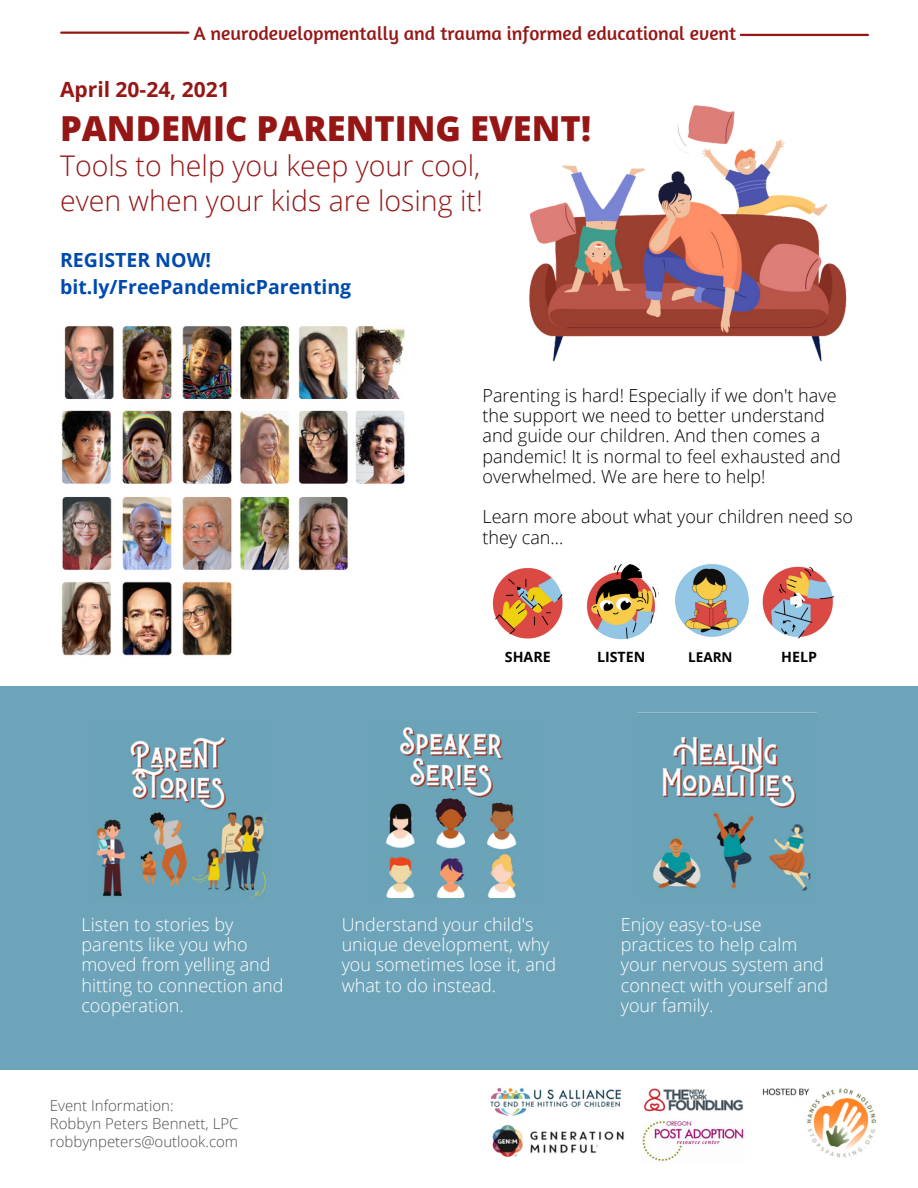
<style>
.page{position:relative;width:918px;height:1188px;background:#fff}
.page>*{position:absolute;margin:0;border:0;box-sizing:border-box;transform-origin:0 0}
.t1{font:800 34.5px "Open Sans";color:#961616}
.t2{font:300 28.5px/34.8px "Open Sans";color:#961616}
.t3{font:700 21px "Open Sans";color:#961616}
.t4{font:19.5px "Amaranth";color:#961616}
.t5{font:700 19.5px "Open Sans";color:#004aad}
.t6{font:300 18px/20.2px "Open Sans";color:#fff}
.t7{font:300 18px/20.2px "Open Sans";color:#000}
.t8{font:300 15px "Open Sans";color:#514c52}
.t9{font:700 14.25px "Open Sans";color:#000}
.t10{font:700 13.5px "Open Sans";color:#000}
</style>
<div class="page">
<img style="left:529px;top:105px;width:318px;height:257px">
<div style="left:0;top:687px;width:918px;height:383px;background:#6ea4b9"></div>
<img style="left:653px;top:737px;width:158px;height:154px">
<img style="left:96px;top:737px;width:169px;height:160px">
<img style="left:386px;top:727px;width:131px;height:170px">
<img style="left:490px;top:1088px;width:387px;height:74px">
<img style="left:492px;top:567px;width:72px;height:72px;border-radius:50%">
<img style="left:583px;top:563px;width:76px;height:76px;border-radius:50%">
<img style="left:761px;top:565px;width:74px;height:74px;border-radius:50%">
<img style="left:675px;top:563px;width:74px;height:74px;border-radius:50%">
<img style="left:61px;top:326px;width:344px;height:330px">
<div style="left:249px;top:579px;width:178px;height:86px;background:#fff"></div>
<div style="left:354px;top:497px;width:78px;height:86px;background:#fff"></div>
<hr style="left:741px;top:34px;width:127px;height:2px;background:#961616">
<hr style="left:61px;top:32px;width:127px;height:2px;background:#961616">
<p class="t4" style="left:194px;top:21px;width:544px">A neurodevelopmentally and trauma informed educational event</p>
<p class="t3" style="left:60px;top:74px;width:171px">April 20-24, 2021</p>
<p class="t1" style="left:60px;top:104px;width:532px">PANDEMIC PARENTING EVENT!</p>
<p class="t2" style="left:60px;top:148px;width:424px">Tools to help you keep your cool, even when your kids are losing it!</p>
<p class="t5" style="left:60px;top:246px;width:153px">REGISTER NOW!</p>
<p class="t5" style="left:60px;top:273px;width:293px">bit.ly/FreePandemicParenting</p>
<p class="t7" style="left:482px;top:385px;width:360px">Parenting is hard! Especially if we don't have the support we need to better understand and guide our children. And then comes a pandemic! It is normal to feel exhausted and overwhelmed. We are here to help!</p>
<p class="t7" style="left:482px;top:506px;width:372px">Learn more about what your children need so they can...</p>
<p class="t9" style="left:505px;top:647px;width:47px">SHARE</p>
<p class="t9" style="left:597px;top:647px;width:50px">LISTEN</p>
<p class="t10" style="left:688px;top:648px;width:46px">LEARN</p>
<p class="t9" style="left:781px;top:647px;width:37px">HELP</p>
<p class="t6" style="left:81px;top:914px;width:204px">Listen to stories by parents like you who moved from yelling and hitting to connection and cooperation.</p>
<p class="t6" style="left:342px;top:914px;width:216px">Understand your child's unique development, why you sometimes lose it, and what to do instead.</p>
<p class="t6" style="left:621px;top:914px;width:209px">Enjoy easy-to-use practices to help calm your nervous system and connect with yourself and your family.</p>
<p class="t8" style="left:50px;top:1095px;width:125px">Event Information:</p>
<p class="t8" style="left:50px;top:1113px;width:190px">Robbyn Peters Bennett, LPC</p>
<p class="t8" style="left:50px;top:1131px;width:190px">robbynpeters@outlook.com</p>
</div>
